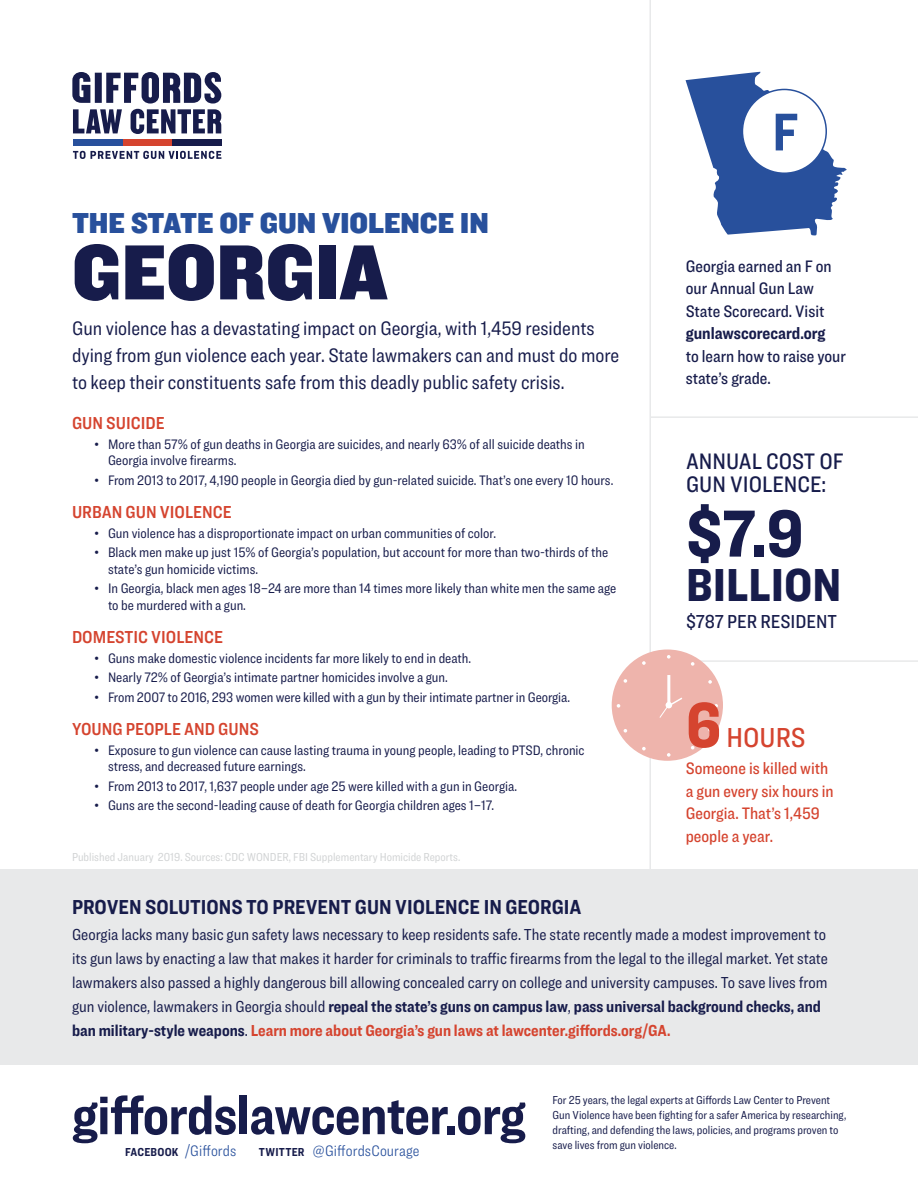
<style>
.page{position:relative;width:918px;height:1188px;background:#fff}
.page>*{position:absolute;margin:0;border:0;box-sizing:border-box;transform-origin:0 0}
.State_Name_Header{font:81px "Knockout 71 Full Middlewt";color:#171c4b}
.t1{font:900 69px "Ringside Condensed";color:#171c4b}
.t2{font:900 66px "Ringside Condensed";color:#d5442f}
.t3{font:700 56.1px "Ringside Condensed";letter-spacing:-.01em;color:#171c4b}
.t4{font:700 55.2px "Ringside Condensed";color:#28509c}
.t5{font:900 48px "Ringside Condensed";color:#171c4b}
.State_of_Gun_Violenc{font:30px "Knockout 71 Full Middlewt";color:#28509c}
.t6{font:500 28.5px "Ringside Condensed";color:#d5442f}
.t7{font:500 23.25px/23.7px "Ringside Condensed";color:#171c4b}
.Solutions_Header{font:700 21px "Ringside Condensed";color:#171c4b}
.Intro_Paragraph{font:20.25px/27px "Ringside Condensed";color:#171c4b}
.t8{font:500 19.5px "Ringside Condensed";color:#171c4b}
.Subheaders{font:18px "Ringside Condensed Semi";color:#d5442f}
.Intro_Paragraph-2{font:500 17.25px/22.5px "Ringside Condensed";color:#171c4b}
.t9{font:500 17.25px/22.5px "Ringside Condensed";color:#d5442f}
.Solutions_Paragraph{font:16.5px/24px "Ringside Condensed";color:#171c4b}
.t10{font:300 15.75px "Ringside Condensed";color:#28509c}
.t11{font:14.25px/16.5px "Ringside Condensed";color:#171c4b}
.t12{font:12px/15px "Ringside Condensed";color:#171c4b}
.Source_Line{font:12px "Ringside Condensed";color:#d1d3d4}
.s1{font-weight:700}
.s2{font-weight:700;color:#d5442f}
.s3{font-weight:700;font-size:12px;color:#171c4b}
</style>
<div class="page">
<hr style="left:650px;top:0;width:1px;height:1033px;background:#e8e9ea">
<hr style="left:651px;top:660px;width:267px;height:2px;background:#e8e9ea">
<hr style="left:650px;top:416px;width:268px;height:2px;background:#e8e9ea">
<svg style="left:73px;top:151px;width:148px;height:8px"></svg>
<div style="left:122px;top:139px;width:50px;height:7px;background:#d5442f"></div>
<div style="left:172px;top:139px;width:49px;height:7px;background:#171c4b"></div>
<div style="left:73px;top:139px;width:49px;height:7px;background:#28509c"></div>
<svg style="left:72px;top:72px;width:149px;height:62px"></svg>
<svg style="left:686px;top:72px;width:161px;height:164px"></svg>
<div style="left:742px;top:89px;width:84px;height:84px;background:#fff;border-radius:50%"></div>
<div style="left:742px;top:89px;width:85px;height:85px;border:2px solid #28509c;border-radius:50%"></div>
<div style="left:0;top:869px;width:918px;height:196px;background:#e8e9ea"></div>
<div style="left:612px;top:650px;width:111px;height:111px;background:#eeb4ac;border-radius:50%"></div>
<svg style="left:667px;top:655px;width:4px;height:4px"></svg>
<svg style="left:691px;top:662px;width:3px;height:4px"></svg>
<svg style="left:708px;top:680px;width:4px;height:4px"></svg>
<svg style="left:714px;top:704px;width:4px;height:4px"></svg>
<svg style="left:642px;top:661px;width:4px;height:4px"></svg>
<svg style="left:624px;top:679px;width:3px;height:4px"></svg>
<svg style="left:617px;top:704px;width:3px;height:4px"></svg>
<svg style="left:624px;top:729px;width:3px;height:4px"></svg>
<svg style="left:642px;top:747px;width:4px;height:3px"></svg>
<svg style="left:667px;top:753px;width:4px;height:4px"></svg>
<svg style="left:708px;top:728px;width:4px;height:4px"></svg>
<hr style="left:667px;top:675px;width:3px;height:31px;background:#fff">
<svg style="left:659px;top:696px;width:23px;height:22px"></svg>
<p class="State_of_Gun_Violenc" style="left:72px;top:203px;width:418px">THE STATE OF GUN VIOLENCE IN</p>
<p class="State_Name_Header" style="left:72px;top:218px;width:317px">GEORGIA</p>
<p class="Intro_Paragraph" style="left:72px;top:315px;width:549px">Gun violence has a devastating impact on Georgia, with 1,459 residents dying from gun violence each year. State lawmakers can and must do more to keep their constituents safe from this deadly public safety crisis.</p>
<p class="Subheaders" style="left:72px;top:410px;width:94px">GUN SUICIDE</p>
<p class="t11" style="left:108px;top:435px;width:478px;text-indent:-14px">• More than 57% of gun deaths in Georgia are suicides, and nearly 63% of all suicide deaths in<br>Georgia involve firearms.</p>
<p class="t11" style="left:94px;top:471px;width:520px">• From 2013 to 2017, 4,190 people in Georgia died by gun-related suicide. That’s one every 10 hours.</p>
<p class="Subheaders" style="left:72px;top:499px;width:161px">URBAN GUN VIOLENCE</p>
<p class="t11" style="left:94px;top:524px;width:403px">• Gun violence has a disproportionate impact on urban communities of color.</p>
<p class="t11" style="left:108px;top:544px;width:502px;text-indent:-14px">• Black men make up just 15% of Georgia’s population, but account for more than two-thirds of the state’s gun homicide victims.</p>
<p class="t11" style="left:108px;top:580px;width:510px;text-indent:-14px">• In Georgia, black men ages 18–24 are more than 14 times more likely than white men the same age to be murdered with a gun.</p>
<p class="Subheaders" style="left:72px;top:625px;width:153px">DOMESTIC VIOLENCE</p>
<p class="t11" style="left:94px;top:649px;width:378px">• Guns make domestic violence incidents far more likely to end in death.</p>
<p class="t11" style="left:94px;top:669px;width:355px">• Nearly 72% of Georgia’s intimate partner homicides involve a gun.</p>
<p class="t11" style="left:94px;top:688px;width:477px">• From 2007 to 2016, 293 women were killed with a gun by their intimate partner in Georgia.</p>
<p class="Subheaders" style="left:72px;top:717px;width:188px">YOUNG PEOPLE AND GUNS</p>
<p class="t11" style="left:108px;top:742px;width:478px;text-indent:-14px">• Exposure to gun violence can cause lasting trauma in young people, leading to PTSD, chronic stress, and decreased future earnings.</p>
<p class="t11" style="left:94px;top:778px;width:424px">• From 2013 to 2017, 1,637 people under age 25 were killed with a gun in Georgia.</p>
<p class="t11" style="left:94px;top:797px;width:401px">• Guns are the second-leading cause of death for Georgia children ages 1–17.</p>
<p class="Source_Line" style="left:72px;top:849px;width:390px">Published January 2019. Sources: CDC WONDER, FBI Supplementary Homicide Reports.</p>
<p class="t4" style="left:772px;top:93px;width:28px">F</p>
<p class="Intro_Paragraph-2" style="left:686px;top:255px;width:162px">Georgia earned an F on our Annual Gun Law<br>State Scorecard. Visit <span class="s1">gunlawscorecard.org<br></span>to learn how to raise your state’s grade.</p>
<p class="t7" style="left:686px;top:449px;width:159px">ANNUAL COST OF<br>GUN VIOLENCE:</p>
<p class="t1" style="left:686px;top:484px;width:119px">$7.9</p>
<p class="t5" style="left:686px;top:551px;width:157px">BILLION</p>
<p class="t8" style="left:686px;top:608px;width:152px">$787 PER RESIDENT</p>
<p class="t2" style="left:686px;top:677px;width:37px">6</p>
<p class="t6" style="left:727px;top:718px;width:81px">HOURS</p>
<p class="t9" style="left:686px;top:757px;width:149px">Someone is killed with a gun every six hours in<br>Georgia. That’s 1,459 people a year.</p>
<p class="Solutions_Header" style="left:72px;top:892px;width:511px">PROVEN SOLUTIONS TO PREVENT GUN VIOLENCE IN GEORGIA</p>
<p class="Solutions_Paragraph" style="left:72px;top:922px;width:757px">Georgia lacks many basic gun safety laws necessary to keep residents safe. The state recently made a modest improvement to its gun laws by enacting a law that makes it harder for criminals to traffic firearms from the legal to the illegal market. Yet state lawmakers also passed a highly dangerous bill allowing concealed carry on college and university campuses. To save lives from gun violence, lawmakers in Georgia should <span class="s1">repeal the state’s guns on campus law</span>, <span class="s1">pass universal background checks, and ban military-style weapons</span>. <span class="s2">Learn more about Georgia’s gun laws at lawcenter.giffords.org/GA.</span></p>
<h3 class="t3" style="left:72px;top:1076px;width:455px">giffordslawcenter.org</h3>
<p class="t10" style="left:125px;top:1141px;width:113px"><span class="s3">FACEBOOK</span> /Giffords</p>
<p class="t10" style="left:259px;top:1141px;width:162px"><span class="s3">TWITTER</span> @GiffordsCourage</p>
<p class="t12" style="left:553px;top:1092px;width:295px">For 25 years, the legal experts at Giffords Law Center to Prevent Gun Violence have been fighting for a safer America by researching, drafting, and defending the laws, policies, and programs proven to save lives from gun violence.</p>
</div>
